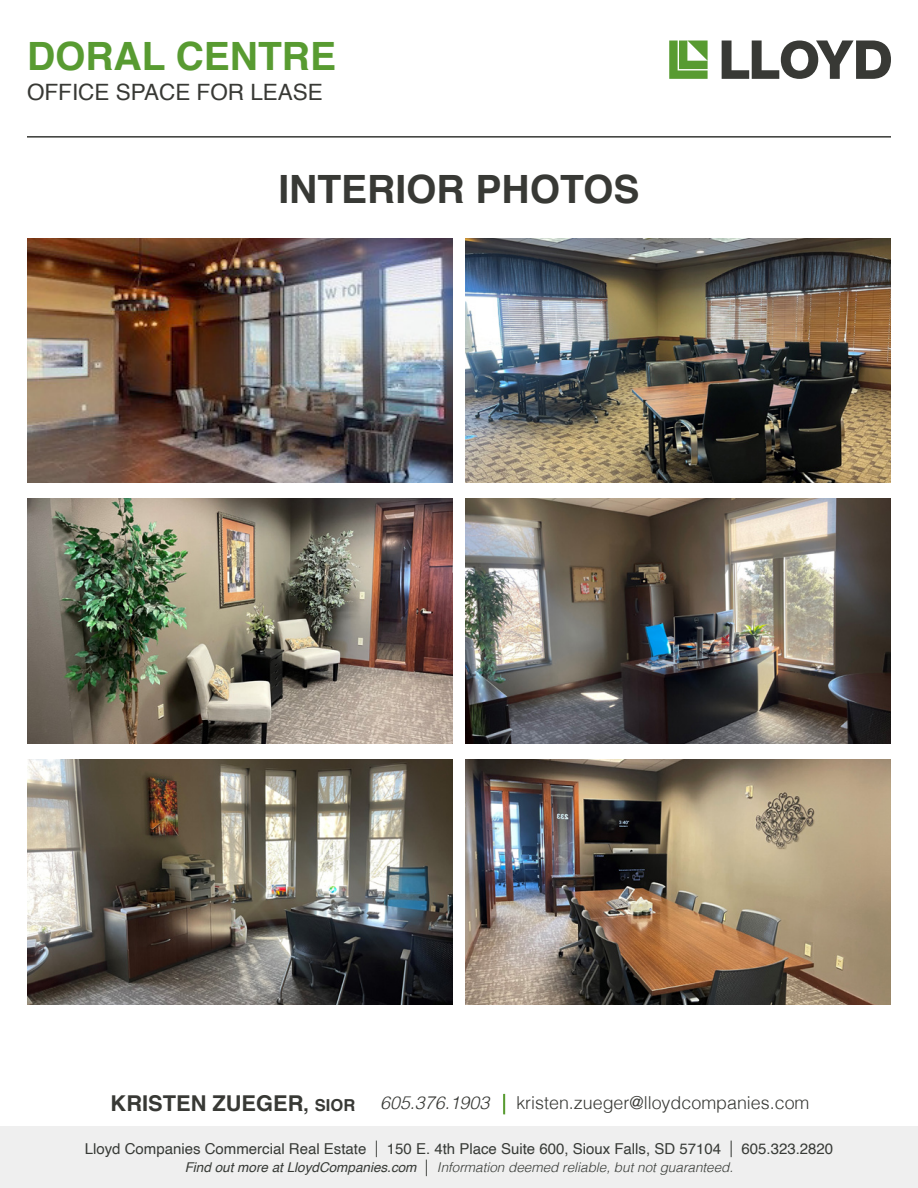
<style>
.page{position:relative;width:918px;height:1188px;background:#fff}
.page>*{position:absolute;margin:0;border:0;box-sizing:border-box;transform-origin:0 0}
.t1{font:700 39px "Helvetica";color:#383935}
.t2{font:700 39px "Helvetica";color:#589b31}
.t3{font:22.5px "Helvetica";color:#383935}
.t4{font:700 21.75px "Helvetica";color:#383935}
.t5{font:300 17.85px "Helvetica";color:#383935}
.t6{font:15px "Helvetica";color:#373a36}
.t7{font:italic 300 13.5px "Helvetica";color:#373a36}
.s1{font-size:19.5px}
.s2{font-size:16.5px}
.s3{font-style:italic}
.s4{font-style:italic;color:#589b31}
.s5{font-weight:300;font-size:16.5px}
.s6{font-weight:400}
.s7{font-style:normal;font-size:16.5px}
</style>
<div class="page">
<div style="left:0;top:1126px;width:918px;height:62px;background:#efefef"></div>
<svg style="left:669px;top:41px;width:39px;height:38px"></svg>
<svg style="left:722px;top:40px;width:169px;height:39px"></svg>
<hr style="left:27px;top:136px;width:864px;height:2px;background:#383935">
<img style="left:27px;top:238px;width:425px;height:245px">
<img style="left:466px;top:238px;width:425px;height:245px">
<img style="left:27px;top:499px;width:425px;height:245px">
<img style="left:466px;top:499px;width:425px;height:245px">
<img style="left:27px;top:760px;width:425px;height:244px">
<img style="left:466px;top:760px;width:425px;height:244px">
<p class="t2" style="left:27px;top:25px;width:311px">DORAL CENTRE</p>
<p class="t3" style="left:27px;top:75px;width:297px">OFFICE SPACE FOR LEASE</p>
<p class="t1" style="left:278px;top:157px;width:363px">INTERIOR PHOTOS</p>
<p class="t4" style="left:111px;top:1086px;width:246px">KRISTEN ZUEGER<span class="s1">,</span> <span class="s2">SIOR</span></p>
<p class="t5" style="left:380px;top:1088px;width:431px"><span class="s3">605.376.1903</span> <span class="s4">|</span> kristen.zueger@lloydcompanies.com</p>
<p class="t6" style="left:85px;top:1137px;width:750px">Lloyd Companies Commercial Real Estate <span class="s5">|</span> 150 E. 4th Place Suite 600, Sioux Falls, SD 57104 <span class="s5">|</span> 605.323.2820</p>
<p class="t7" style="left:185px;top:1156px;width:550px"><span class="s6">Find out more at LloydCompanies.com</span> <span class="s7">|</span> Information deemed reliable, but not guaranteed.</p>
</div>
